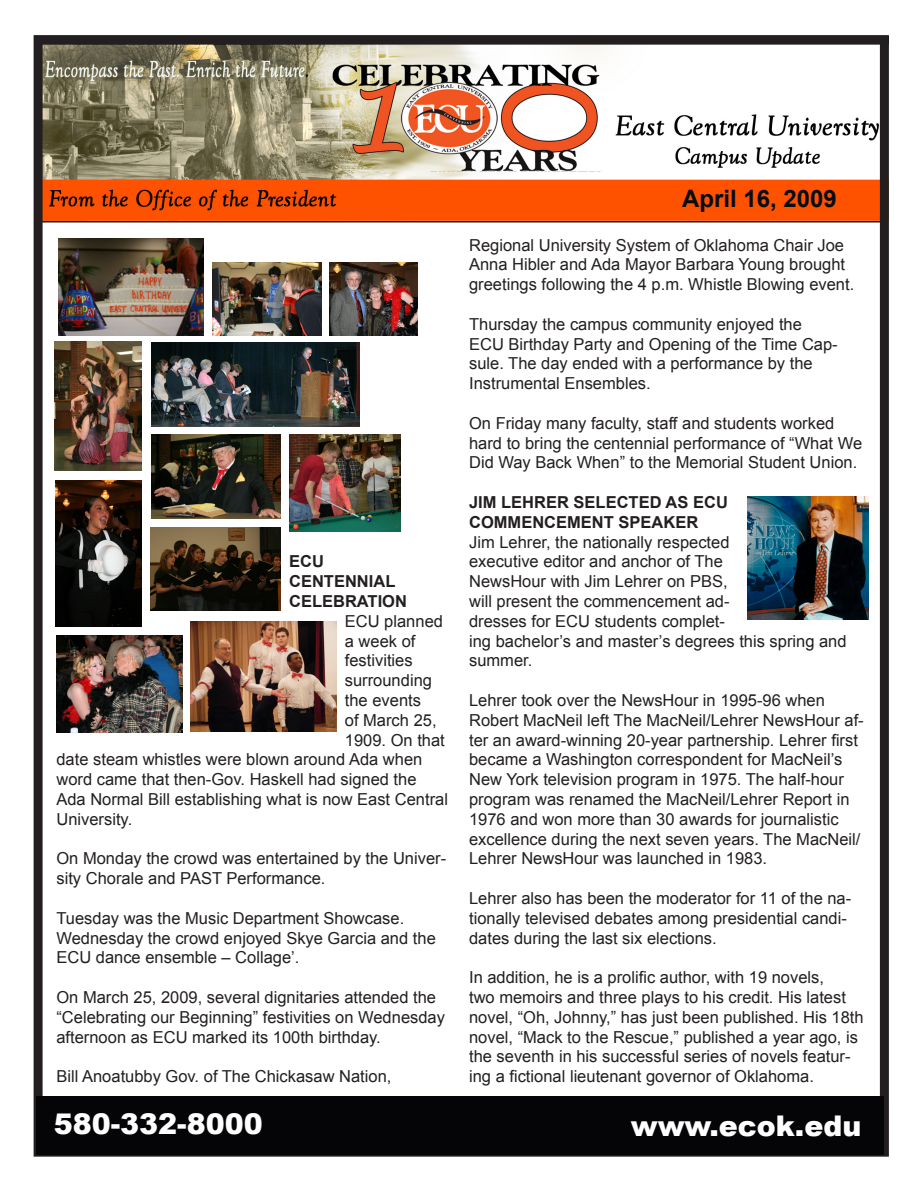
<style>
.page{position:relative;width:918px;height:1188px;background:#fff}
.page>*{position:absolute;margin:0;border:0;box-sizing:border-box;transform-origin:0 0}
.t1{font:900 28.5px "Arial";color:#fff}
.t2{font:700 24px "Arial";color:#080d14}
.Body{font:16.5px/19.8px "Arial";color:#231f20}
.Body-2{font:700 16.5px "Arial";color:#231f20}
</style>
<div class="page">
<img style="left:44px;top:45px;width:835px;height:176px">
<div style="left:34px;top:35px;width:855px;height:1122px;border:9px solid #231f20"></div>
<div style="left:37px;top:1097px;width:847px;height:58px;background:#050507"></div>
<hr style="left:38px;top:221px;width:845px;height:2px;background:#231f20">
<img style="left:191px;top:622px;width:145px;height:109px">
<img style="left:151px;top:435px;width:130px;height:83px">
<img style="left:150px;top:527px;width:131px;height:84px">
<img style="left:151px;top:342px;width:208px;height:84px">
<img style="left:55px;top:341px;width:87px;height:130px">
<img style="left:58px;top:238px;width:146px;height:98px">
<img style="left:55px;top:480px;width:87px;height:146px">
<img style="left:56px;top:635px;width:126px;height:98px">
<img style="left:289px;top:434px;width:112px;height:98px">
<img style="left:330px;top:263px;width:87px;height:73px">
<img style="left:212px;top:263px;width:110px;height:73px">
<img style="left:747px;top:496px;width:122px;height:123px">
<p class="Body-2" style="left:289px;top:551px;width:36px">ECU</p>
<p class="Body-2" style="left:289px;top:570px;width:108px">CENTENNIAL</p>
<p class="Body-2" style="left:289px;top:590px;width:119px">CELEBRATION</p>
<p class="Body" style="left:345px;top:611px;width:100px">ECU planned</p>
<p class="Body" style="left:345px;top:631px;width:72px">a week of</p>
<p class="Body" style="left:345px;top:651px;width:69px">festivities</p>
<p class="Body" style="left:345px;top:671px;width:89px">surrounding</p>
<p class="Body" style="left:345px;top:690px;width:78px">the events</p>
<p class="Body" style="left:345px;top:710px;width:93px">of March 25,</p>
<p class="Body" style="left:345px;top:730px;width:101px">1909. On that</p>
<p class="Body" style="left:56px;top:750px;width:367px">date steam whistles were blown around Ada when</p>
<p class="Body" style="left:56px;top:770px;width:362px">word came that then-Gov. Haskell had signed the</p>
<p class="Body" style="left:56px;top:789px;width:393px">Ada Normal Bill establishing what is now East Central</p>
<p class="Body" style="left:56px;top:809px;width:77px">University.</p>
<p class="Body" style="left:56px;top:849px;width:391px">On Monday the crowd was entertained by the Univer&shy;sity Chorale and PAST Performance.</p>
<p class="Body" style="left:56px;top:908px;width:381px">Tuesday was the Music Department Showcase.<br>Wednesday the crowd enjoyed Skye Garcia and the<br>ECU dance ensemble – Collage’.</p>
<p class="Body" style="left:56px;top:987px;width:390px">On March 25, 2009, several dignitaries attended the “Celebrating our Beginning” festivities on Wednesday afternoon as ECU marked its 100th birthday.</p>
<p class="Body" style="left:56px;top:1067px;width:337px">Bill Anoatubby Gov. of The Chickasaw Nation,</p>
<p class="t2" style="left:682px;top:183px;width:156px">April 16, 2009</p>
<p class="Body" style="left:469px;top:235px;width:387px">Regional University System of Oklahoma Chair Joe<br>Anna Hibler and Ada Mayor Barbara Young brought greetings following the 4 p.m. Whistle Blowing event.</p>
<p class="Body" style="left:469px;top:314px;width:334px">Thursday the campus community enjoyed the</p>
<p class="Body" style="left:469px;top:334px;width:370px">ECU Birthday Party and Opening of the Time Cap&shy;sule. The day ended with a performance by the</p>
<p class="Body" style="left:469px;top:374px;width:183px">Instrumental Ensembles.</p>
<p class="Body" style="left:469px;top:413px;width:395px">On Friday many faculty, staff and students worked hard to bring the centennial performance of “What We<br>Did Way Back When” to the Memorial Student Union.</p>
<p class="Body-2" style="left:469px;top:491px;width:260px">JIM LEHRER SELECTED AS ECU</p>
<p class="Body-2" style="left:469px;top:511px;width:231px">COMMENCEMENT SPEAKER</p>
<p class="Body" style="left:469px;top:532px;width:379px">Jim Lehrer, the nationally respected<br>executive editor and anchor of The<br>NewsHour with Jim Lehrer on PBS,<br>will present the commencement ad-<br>dresses for ECU students complet-<br>ing bachelor’s and master’s degrees this spring and summer.</p>
<p class="Body" style="left:469px;top:690px;width:396px">Lehrer took over the NewsHour in 1995-96 when Robert MacNeil left The MacNeil/Lehrer NewsHour af&shy;ter an award-winning 20-year partnership. Lehrer first became a Washington correspondent for MacNeil’s New York television program in 1975. The half-hour program was renamed the MacNeil/Lehrer Report in 1976 and won more than 30 awards for journalistic excellence during the next seven years. The MacNeil/ Lehrer NewsHour was launched in 1983.</p>
<p class="Body" style="left:469px;top:888px;width:384px">Lehrer also has been the moderator for 11 of the na&shy;tionally televised debates among presidential candi&shy;dates during the last six elections.</p>
<p class="Body" style="left:469px;top:968px;width:396px">In addition, he is a prolific author, with 19 novels,<br>two memoirs and three plays to his credit. His latest novel, “Oh, Johnny,” has just been published. His 18th novel, “Mack to the Rescue,” published a year ago, is the seventh in his successful series of novels featur&shy;ing a fictional lieutenant governor of Oklahoma.</p>
<p class="t1" style="left:54px;top:1103px;width:211px">580-332-8000</p>
<p class="t1" style="left:631px;top:1105px;width:232px">www.ecok.edu</p>
</div>
